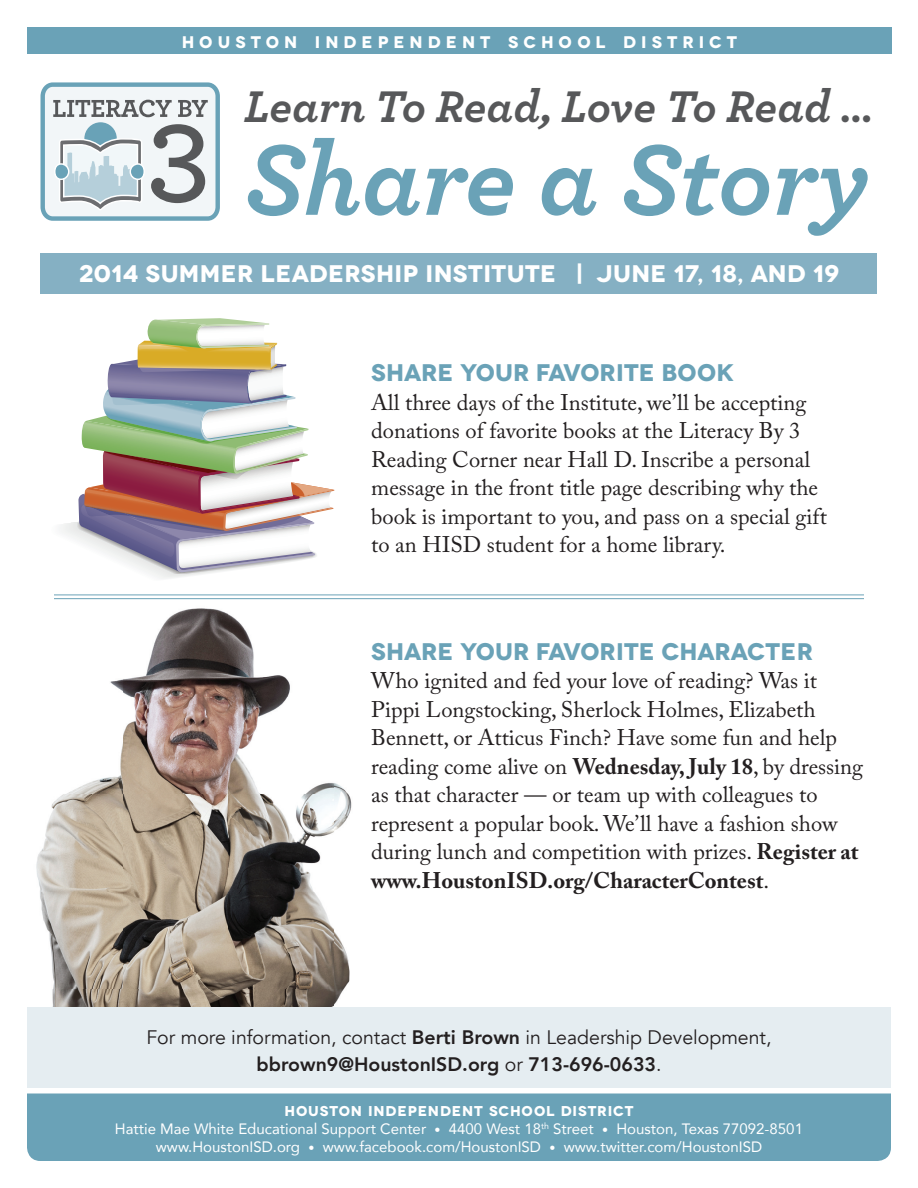
<style>
.page{position:relative;width:918px;height:1188px;background:#fff}
.page>*{position:absolute;margin:0;border:0;box-sizing:border-box;transform-origin:0 0}
.t1{font:italic 700 105px "Archer";color:#6aa2b7}
.t2{font:italic 700 46.5px "Archer";color:#57585a}
.t3{font:700 24px "Novecentowide";color:#6aa2b7}
.t4{font:700 24px "Novecentowide";letter-spacing:.02em;color:#fff}
.t5{font:22.5px/28.5px "Adobe Caslon Pro";color:#231f20}
.t6{font:19.5px/27px "Avenir";color:#231f20;text-align:center}
.t7{font:700 16.8px "Novecentowide";letter-spacing:.3em;color:#fff}
.t8{font:15px/18px "Avenir";color:#fff;text-align:center}
.t9{font:700 14.25px "Novecentowide";letter-spacing:.06em;color:#fff}
.s1{font-weight:700}
.s2{font-weight:800}
.s3{font-size:12px}
</style>
<div class="page">
<img style="left:36px;top:608px;width:316px;height:399px">
<div style="left:40px;top:253px;width:838px;height:41px;background:#85b0c3"></div>
<div style="left:27px;top:1007px;width:864px;height:81px;background:#e5edf1"></div>
<div style="left:27px;top:1094px;width:864px;height:67px;background:#6aa2b7"></div>
<div style="left:27px;top:27px;width:865px;height:27px;background:#6aa2b7"></div>
<svg style="left:40px;top:82px;width:180px;height:139px"></svg>
<hr style="left:54px;top:598px;width:810px;height:1px;background:#6aa2b7">
<hr style="left:54px;top:595px;width:810px;height:1px;background:#6aa2b7">
<svg style="left:60px;top:318px;width:274px;height:261px"></svg>
<p class="t7" style="left:182px;top:31px;width:557px">HOUSTON INDEPENDENT SCHOOL DISTRICT</p>
<h2 class="t2" style="left:244px;top:70px;width:631px">Learn To Read, Love To Read …</h2>
<h1 class="t1" style="left:244px;top:97px;width:627px">Share a Story</h1>
<p class="t4" style="left:79px;top:259px;width:762px">2014 SUMMER LEADERSHIP INSTITUTE | JUNE 17, 18, AND 19</p>
<p class="t3" style="left:371px;top:358px;width:364px">SHARE YOUR FAVORITE BOOK</p>
<p class="t5" style="left:371px;top:388px;width:457px">All three days of the Institute, we’ll be accepting donations of favorite books at the Literacy By 3<br>Reading Corner near Hall D. Inscribe a personal message in the front title page describing why the book is important to you, and pass on a special gift to an HISD student for a home library.</p>
<p class="t3" style="left:371px;top:636px;width:443px">SHARE YOUR FAVORITE CHARACTER</p>
<p class="t5" style="left:371px;top:666px;width:493px">Who ignited and fed your love of reading? Was it Pippi Longstocking, Sherlock Holmes, Elizabeth Bennett, or Atticus Finch? Have some fun and help reading come alive on <span class="s1">Wednesday, July 18</span>, by dressing as that character — or team up with colleagues to represent a popular book. We’ll have a fashion show during lunch and competition with prizes. <span class="s1">Register at www.HoustonISD.org/CharacterContest</span>.</p>
<p class="t6" style="left:146px;top:1024px;width:627px">For more information, contact <span class="s2">Berti Brown</span> in Leadership Development, <span class="s2">bbrown9@HoustonISD.org</span> or <span class="s2">713-696-0633</span>.</p>
<p class="t9" style="left:285px;top:1102px;width:350px">HOUSTON INDEPENDENT SCHOOL DISTRICT</p>
<p class="t8" style="left:115px;top:1120px;width:690px">Hattie Mae White Educational Support Center <span class="s3">•</span> 4400 West 18<sup>th</sup> Street <span class="s3">•</span> Houston, Texas 77092-8501 www.HoustonISD.org <span class="s3">•</span> www.facebook.com/HoustonISD <span class="s3">•</span> www.twitter.com/HoustonISD</p>
</div>
